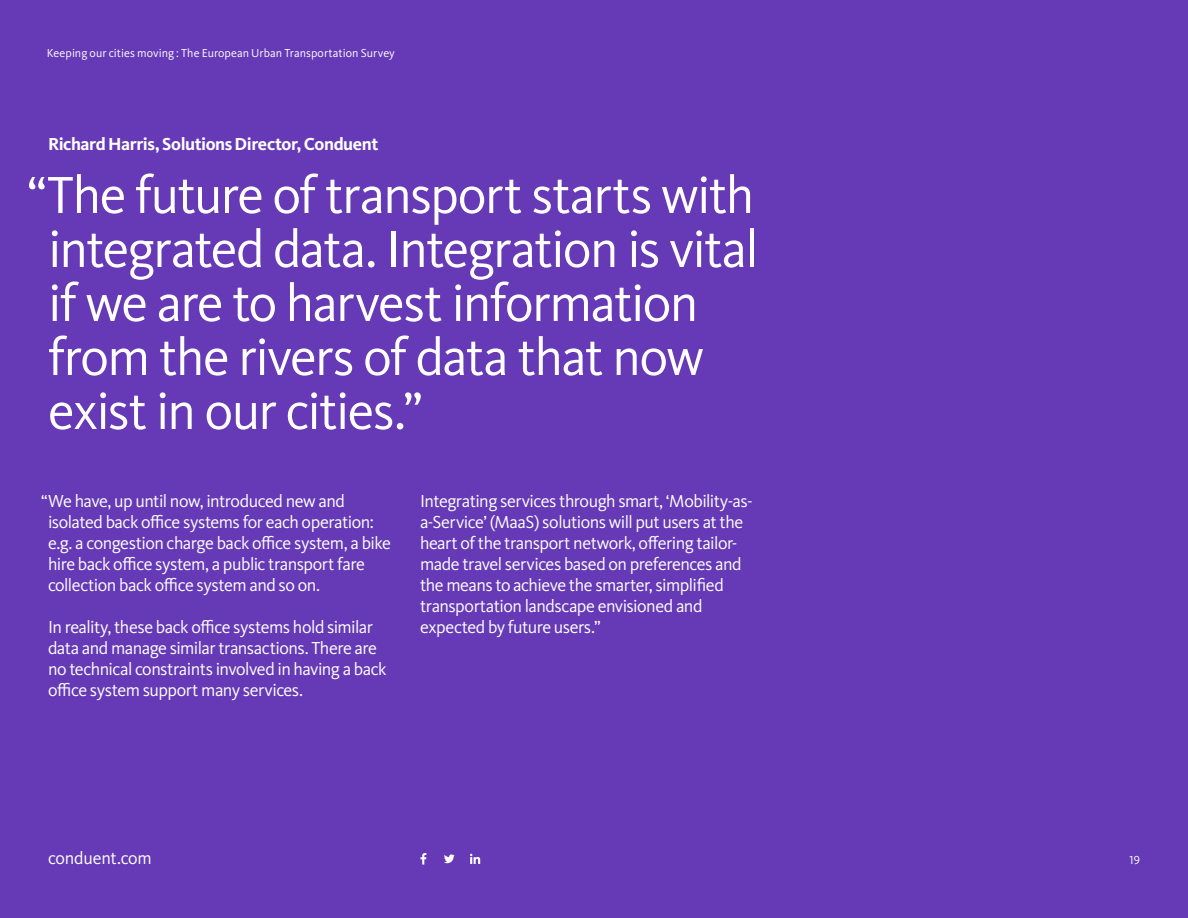
<style>
.page{position:relative;width:1188px;height:918px;background:#663ab6}
.page>*{position:absolute;margin:0;border:0;box-sizing:border-box;transform-origin:0 0}
.t1{font:54px/54px "Kievit Pro";letter-spacing:-.03em;color:#fff}
.t2{font:18px/21px "Kievit Pro";letter-spacing:-.03em;color:#fff}
.t3{font:700 18px "Kievit Pro";letter-spacing:-.025em;color:#fff}
.t4{font:18px "Kievit Pro";letter-spacing:-.01em;color:#fff}
.t5{font:12px "Kievit Pro";letter-spacing:.005em;color:#fff}
</style>
<div class="page">
<svg style="left:444px;top:854px;width:11px;height:9px"></svg>
<svg style="left:470px;top:854px;width:10px;height:10px"></svg>
<svg style="left:420px;top:853px;width:6px;height:12px"></svg>
<p class="t5" style="left:47px;top:46px;width:350px">Keeping our cities moving : The European Urban Transportation Survey</p>
<p class="t3" style="left:48px;top:133px;width:332px">Richard Harris, Solutions Director, Conduent</p>
<h1 class="t1" style="left:48px;top:168px;width:712px;text-indent:-21px">“The future of transport starts with integrated data. Integration is vital if we are to harvest information from the rivers of data that now exist in our cities.”</h1>
<p class="t2" style="left:48px;top:490px;width:344px;text-indent:-7px">“We have, up until now, introduced new and isolated back office systems for each operation: e.g. a congestion charge back office system, a bike hire back office system, a public transport fare collection back office system and so on.</p>
<p class="t2" style="left:48px;top:616px;width:340px">In reality, these back office systems hold similar data and manage similar transactions. There are no technical constraints involved in having a back office system support many services.</p>
<p class="t2" style="left:420px;top:490px;width:334px">Integrating services through smart, ‘Mobility-as&shy;a-Service’ (MaaS) solutions will put users at the heart of the transport network, offering tailor&shy;made travel services based on preferences and the means to achieve the smarter, simplified transportation landscape envisioned and expected by future users.”</p>
<p class="t4" style="left:48px;top:847px;width:105px">conduent.com</p>
<p class="t5" style="left:1130px;top:853px;width:12px">19</p>
</div>
